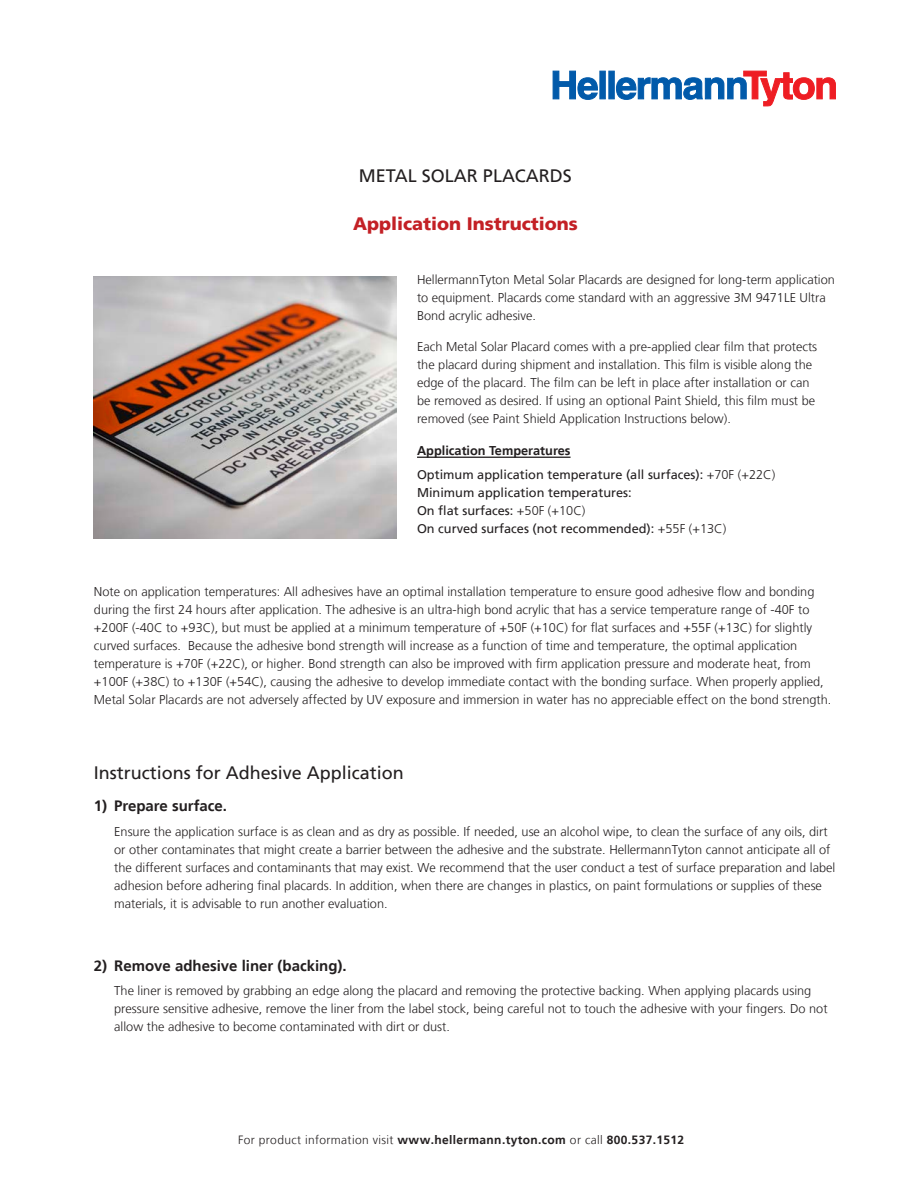
<style>
.page{position:relative;width:918px;height:1188px;background:#fff}
.page>*{position:absolute;margin:0;border:0;box-sizing:border-box;transform-origin:0 0}
.t1{font:18px "Frutiger LT";color:#231f20}
.t2{font:900 18px "Frutiger LT";color:#c32025}
.t3{font:700 15px "Frutiger LT";color:#231f20}
.t4{font:300 12.75px/18px "Frutiger LT";color:#231f20}
.t5{font:12.75px/18px "Frutiger LT";color:#231f20}
.t6{font:700 12.75px "Frutiger LT";color:#231f20}
.t7{font:700 12px "Frutiger LT";letter-spacing:.03em;color:#231f20}
.s1{font-weight:300}
</style>
<div class="page">
<hr style="left:417px;top:457px;width:154px;height:1px;background:#231f20">
<svg style="left:600px;top:71px;width:6px;height:28px"></svg>
<svg style="left:609px;top:71px;width:6px;height:28px"></svg>
<svg style="left:552px;top:70px;width:46px;height:30px"></svg>
<svg style="left:616px;top:70px;width:220px;height:37px"></svg>
<img style="left:94px;top:276px;width:303px;height:262px">
<p class="t1" style="left:359px;top:165px;width:215px">METAL SOLAR PLACARDS</p>
<p class="t2" style="left:353px;top:212px;width:226px">Application Instructions</p>
<p class="t4" style="left:417px;top:270px;width:419px">HellermannTyton Metal Solar Placards are designed for long-term application to equipment. Placards come standard with an aggressive 3M 9471LE Ultra<br>Bond acrylic adhesive.</p>
<p class="t4" style="left:417px;top:338px;width:402px">Each Metal Solar Placard comes with a pre-applied clear film that protects the placard during shipment and installation. This film is visible along the edge of the placard. The film can be left in place after installation or can be removed as desired. If using an optional Paint Shield, this film must be removed (see Paint Shield Application Instructions below).</p>
<p class="t6" style="left:417px;top:443px;width:155px">Application Temperatures</p>
<p class="t5" style="left:417px;top:466px;width:360px">Optimum application temperature (all surfaces): <span class="s1">+70F (+22C)<br></span>Minimum application temperatures:<br>On flat surfaces: <span class="s1">+50F (+10C)<br></span>On curved surfaces (not recommended): <span class="s1">+55F (+13C)</span></p>
<p class="t4" style="left:94px;top:583px;width:739px">Note on application temperatures: All adhesives have an optimal installation temperature to ensure good adhesive flow and bonding during the first 24 hours after application. The adhesive is an ultra-high bond acrylic that has a service temperature range of -40F to +200F (-40C to +93C), but must be applied at a minimum temperature of +50F (+10C) for flat surfaces and +55F (+13C) for slightly curved surfaces. Because the adhesive bond strength will increase as a function of time and temperature, the optimal application temperature is +70F (+22C), or higher. Bond strength can also be improved with firm application pressure and moderate heat, from +100F (+38C) to +130F (+54C), causing the adhesive to develop immediate contact with the bonding surface. When properly applied, Metal Solar Placards are not adversely affected by UV exposure and immersion in water has no appreciable effect on the bond strength.</p>
<p class="t1" style="left:94px;top:763px;width:312px">Instructions for Adhesive Application</p>
<p class="t3" style="left:94px;top:797px;width:135px">1) Prepare surface.</p>
<p class="t4" style="left:114px;top:822px;width:723px">Ensure the application surface is as clean and as dry as possible. If needed, use an alcohol wipe, to clean the surface of any oils, dirt or other contaminates that might create a barrier between the adhesive and the substrate. HellermannTyton cannot anticipate all of the different surfaces and contaminants that may exist. We recommend that the user conduct a test of surface preparation and label adhesion before adhering final placards. In addition, when there are changes in plastics, on paint formulations or supplies of these materials, it is advisable to run another evaluation.</p>
<p class="t3" style="left:94px;top:957px;width:254px">2) Remove adhesive liner (backing).</p>
<p class="t4" style="left:114px;top:982px;width:715px">The liner is removed by grabbing an edge along the placard and removing the protective backing. When applying placards using pressure sensitive adhesive, remove the liner from the label stock, being careful not to touch the adhesive with your fingers. Do not allow the adhesive to become contaminated with dirt or dust.</p>
<p class="t7" style="left:238px;top:1133px;width:448px"><span class="s1">For product information visit</span> www.hellermann.tyton.com <span class="s1">or call</span> 800.537.1512</p>
</div>
